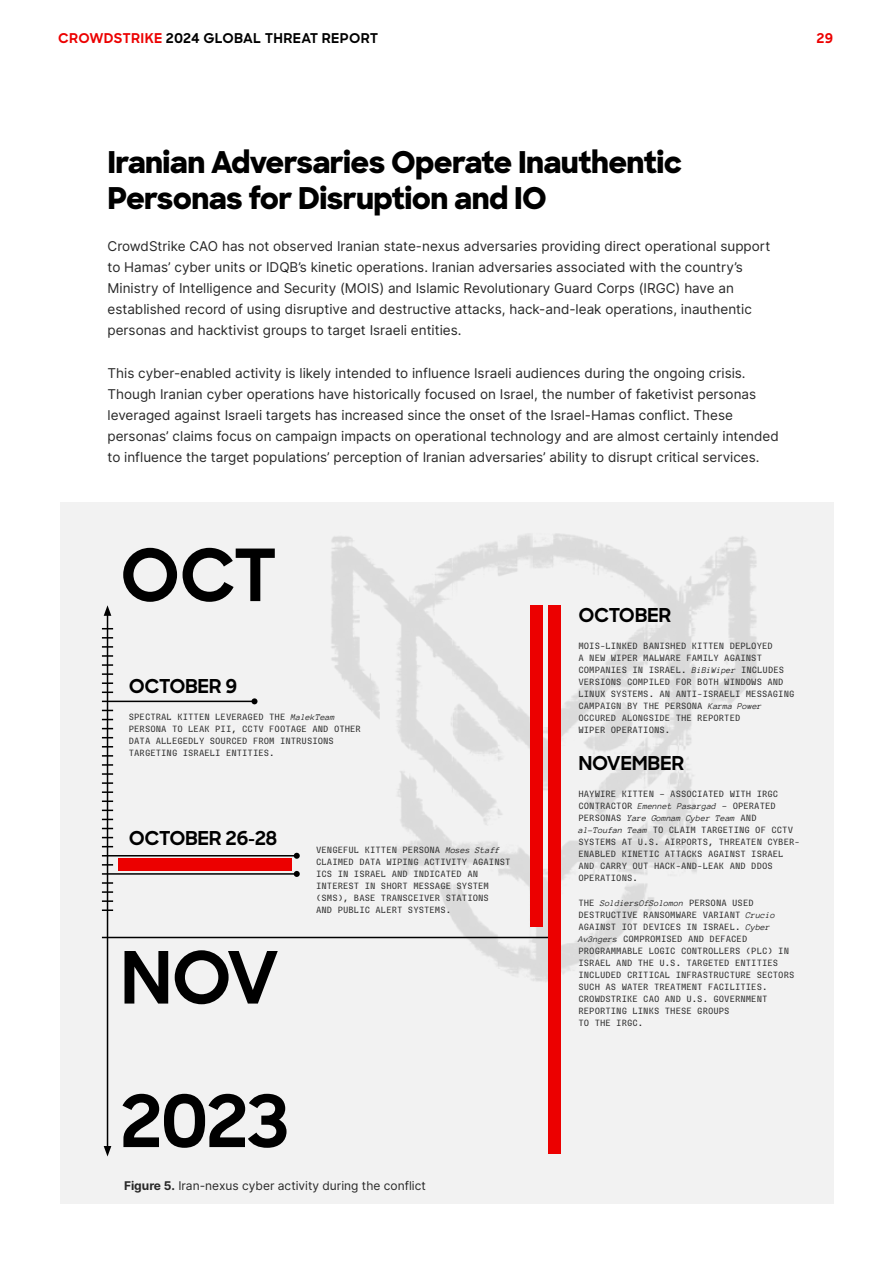
<style>
.page{position:relative;width:893px;height:1263px;background:#fff}
.page>*{position:absolute;margin:0;border:0;box-sizing:border-box;transform-origin:0 0}
.t1{font:700 72px/143.6px "Crowdstrike Sharp Sans";letter-spacing:-.035em;color:#000}
.t2{font:700 expanded 30px/36px "Crowdstrike Sharp Sans";letter-spacing:-.02em;color:#000}
.t3{font:700 19.2px "Crowdstrike Sharp Sans";letter-spacing:-.02em;color:#000}
.t4{font:13.5px/21px "Inter";color:#282828}
.t5{font:700 13.5px "Crowdstrike Sharp Sans";letter-spacing:.02em;color:#000}
.t6{font:700 13.5px "Crowdstrike Sharp Sans";color:#ec0000}
.t7{font:12px "Inter";color:#282828}
.t8{font:9px/12px "Sligoil Micro";color:#282828}
.t9{font:italic 9px "Anonymous Pro";color:#282828}
.s1{color:#ec0000}
.s2{font-family:"Anonymous Pro";font-style:italic}
.s3{font-weight:700}
.s4{font-family:"Sligoil Micro";font-style:normal}
</style>
<div class="page">
<div style="left:60px;top:502px;width:773px;height:701px;background:#f2f2f2"></div>
<img style="left:292px;top:533px;width:465px;height:487px">
<hr style="left:107px;top:613px;width:1px;height:535px;background:#000">
<svg style="left:104px;top:605px;width:7px;height:11px"></svg>
<svg style="left:104px;top:1146px;width:7px;height:10px"></svg>
<svg style="left:102px;top:646px;width:11px;height:2px"></svg>
<svg style="left:102px;top:655px;width:11px;height:2px"></svg>
<svg style="left:102px;top:664px;width:11px;height:2px"></svg>
<svg style="left:102px;top:673px;width:11px;height:2px"></svg>
<svg style="left:102px;top:682px;width:11px;height:2px"></svg>
<svg style="left:102px;top:691px;width:11px;height:2px"></svg>
<hr style="left:102px;top:701px;width:152px;height:1px;background:#000">
<svg style="left:251px;top:698px;width:6px;height:6px"></svg>
<svg style="left:102px;top:755px;width:11px;height:2px"></svg>
<svg style="left:102px;top:764px;width:11px;height:2px"></svg>
<svg style="left:102px;top:773px;width:11px;height:2px"></svg>
<svg style="left:102px;top:782px;width:11px;height:2px"></svg>
<svg style="left:102px;top:791px;width:11px;height:2px"></svg>
<svg style="left:102px;top:800px;width:11px;height:2px"></svg>
<hr style="left:102px;top:855px;width:195px;height:1px;background:#000">
<svg style="left:294px;top:853px;width:6px;height:6px"></svg>
<hr style="left:102px;top:873px;width:195px;height:2px;background:#000">
<svg style="left:294px;top:871px;width:6px;height:6px"></svg>
<svg style="left:102px;top:882px;width:11px;height:2px"></svg>
<svg style="left:102px;top:891px;width:11px;height:2px"></svg>
<svg style="left:102px;top:900px;width:11px;height:2px"></svg>
<svg style="left:102px;top:909px;width:11px;height:2px"></svg>
<hr style="left:102px;top:937px;width:452px;height:1px;background:#000">
<div style="left:119px;top:859px;width:173px;height:12px;background:#ec0000"></div>
<div style="left:530px;top:605px;width:13px;height:322px;background:#ec0000"></div>
<div style="left:548px;top:605px;width:12px;height:548px;background:#ec0000"></div>
<h3 class="t5" style="left:58px;top:28px;width:322px"><span class="s1">CROWDSTRIKE</span> 2024 GLOBAL THREAT REPORT</h3>
<h3 class="t6" style="left:816px;top:28px;width:18px">29</h3>
<h2 class="t2" style="left:108px;top:143px;width:576px">Iranian Adversaries Operate Inauthentic<br>Personas for Disruption and IO</h2>
<p class="t4" style="left:108px;top:236px;width:664px">CrowdStrike CAO has not observed Iranian state-nexus adversaries providing direct operational support to Hamas’ cyber units or IDQB’s kinetic operations. Iranian adversaries associated with the country’s Ministry of Intelligence and Security (MOIS) and Islamic Revolutionary Guard Corps (IRGC) have an established record of using disruptive and destructive attacks, hack-and-leak operations, inauthentic personas and hacktivist groups to target Israeli entities.</p>
<p class="t4" style="left:108px;top:362px;width:673px">This cyber-enabled activity is likely intended to influence Israeli audiences during the ongoing crisis.<br>Though Iranian cyber operations have historically focused on Israel, the number of faketivist personas leveraged against Israeli targets has increased since the onset of the Israel-Hamas conflict. These personas’ claims focus on campaign impacts on operational technology and are almost certainly intended to influence the target populations’ perception of Iranian adversaries’ ability to disrupt critical services.</p>
<h1 class="t1" style="left:120px;top:501px;width:160px">OCT</h1>
<h3 class="t3" style="left:129px;top:671px;width:110px">OCTOBER 9</h3>
<p class="t8" style="left:129px;top:711px;width:234px">SPECTRAL KITTEN LEVERAGED THE <span class="s2">MalekTeam </span>PERSONA TO LEAK PII, CCTV FOOTAGE AND OTHER DATA ALLEGEDLY SOURCED FROM INTRUSIONS TARGETING ISRAELI ENTITIES.</p>
<h3 class="t3" style="left:129px;top:823px;width:150px">OCTOBER 26-28</h3>
<h1 class="t1" style="left:120px;top:903px;width:171px">NOV<br>2023</h1>
<p class="t8" style="left:316px;top:844px;width:196px">VENGEFUL KITTEN PERSONA <span class="s2">Moses Staff<br></span>CLAIMED DATA WIPING ACTIVITY AGAINST<br>ICS IN ISRAEL AND INDICATED AN<br>INTEREST IN SHORT MESSAGE SYSTEM (SMS), BASE TRANSCEIVER STATIONS<br>AND PUBLIC ALERT SYSTEMS.</p>
<h3 class="t7" style="left:124px;top:1177px;width:303px"><span class="s3">Figure 5.</span> Iran-nexus cyber activity during the conflict</h3>
<h3 class="t3" style="left:578px;top:600px;width:95px">OCTOBER</h3>
<p class="t8" style="left:578px;top:640px;width:217px">MOIS-LINKED BANISHED KITTEN DEPLOYED<br>A NEW WIPER MALWARE FAMILY AGAINST COMPANIES IN ISRAEL. <span class="s2">BiBiWiper</span> INCLUDES VERSIONS COMPILED FOR BOTH WINDOWS AND LINUX SYSTEMS. AN ANTI-ISRAELI MESSAGING CAMPAIGN BY THE PERSONA <span class="s2">Karma Power </span>OCCURED ALONGSIDE THE REPORTED<br>WIPER OPERATIONS.</p>
<h3 class="t3" style="left:578px;top:749px;width:107px">NOVEMBER</h3>
<p class="t8" style="left:578px;top:788px;width:201px">HAYWIRE KITTEN – ASSOCIATED WITH IRGC<br>CONTRACTOR <span class="s2">Emennet Pasargad</span> – OPERATED</p>
<p class="t9" style="left:578px;top:813px;width:180px"><span class="s4">PERSONAS</span> Yare Gomnam Cyber Team <span class="s4">AND</span></p>
<p class="t8" style="left:578px;top:824px;width:223px"><span class="s2">al-Toufan Team</span> TO CLAIM TARGETING OF CCTV SYSTEMS AT U.S. AIRPORTS, THREATEN CYBER-ENABLED KINETIC ATTACKS AGAINST ISRAEL AND CARRY OUT HACK-AND-LEAK AND DDOS OPERATIONS.</p>
<p class="t9" style="left:578px;top:898px;width:177px"><span class="s4">THE</span> SoldiersOfSolomon <span class="s4">PERSONA USED</span></p>
<p class="t8" style="left:578px;top:909px;width:217px">DESTRUCTIVE RANSOMWARE VARIANT <span class="s2">Crucio </span>AGAINST IOT DEVICES IN ISRAEL. <span class="s2">Cyber Av3ngers</span> COMPROMISED AND DEFACED PROGRAMMABLE LOGIC CONTROLLERS (PLC) IN ISRAEL AND THE U.S. TARGETED ENTITIES INCLUDED CRITICAL INFRASTRUCTURE SECTORS SUCH AS WATER TREATMENT FACILITIES.<br>CROWDSTRIKE CAO AND U.S. GOVERNMENT REPORTING LINKS THESE GROUPS<br>TO THE IRGC.</p>
</div>
